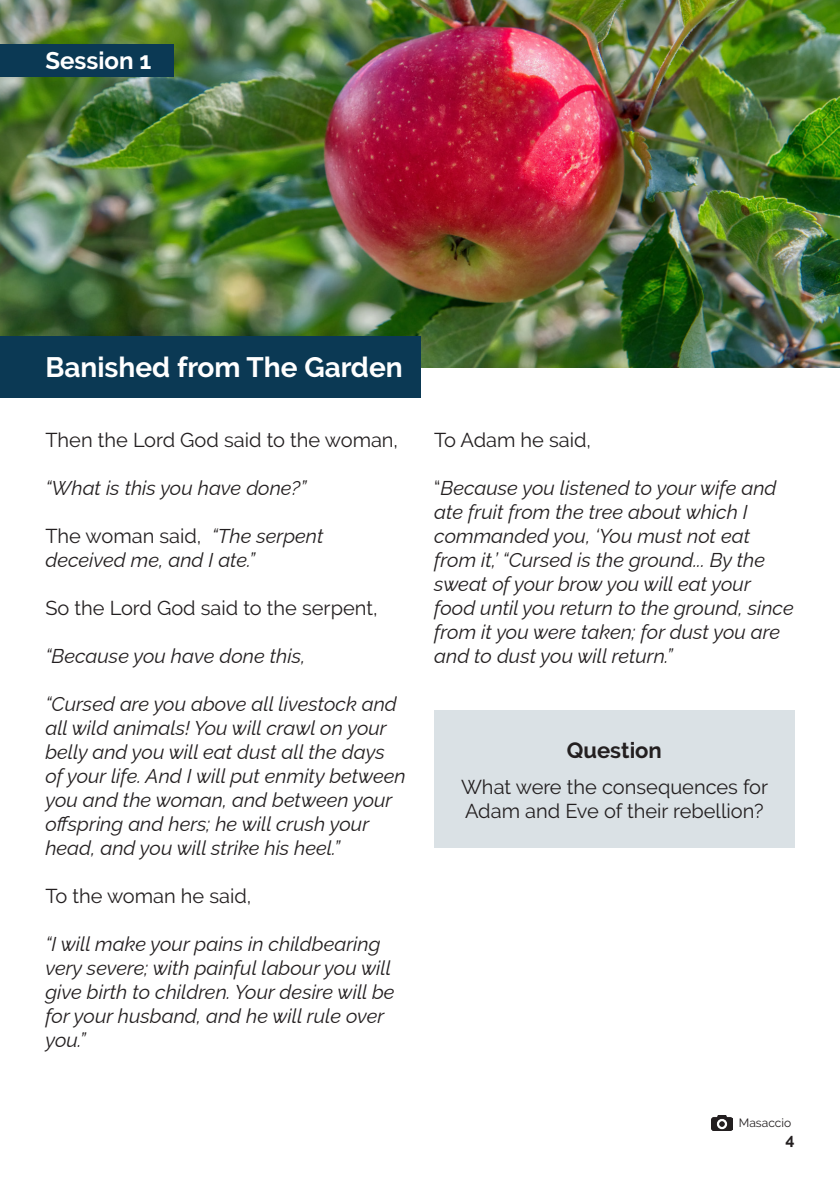
<style>
.page{position:relative;width:840px;height:1191px;background:#fff}
.page>*{position:absolute;margin:0;border:0;box-sizing:border-box;transform-origin:0 0}
.t1{font:700 28px "Raleway";color:#fff}
.t2{font:700 24px "Raleway";color:#fff}
.t3{font:700 22px "Raleway";color:#231f20}
.t4{font:italic 100 20px/24px "Raleway";color:#231f20}
.t5{font:20px/24px "Raleway";color:#231f20}
.t6{font:700 16px "Raleway";color:#231f20}
.t7{font:12px "Raleway";color:#231f20}
.s1{font-weight:100;font-style:italic}
.s2{font-weight:400;font-style:normal}
</style>
<div class="page">
<hr style="left:839px;top:44px;width:1px;height:32px;background:#0b3954">
<div style="left:434px;top:710px;width:360px;height:137px;background:#dae1e5"></div>
<img style="left:0;top:0;width:839px;height:367px">
<div style="left:0;top:44px;width:173px;height:32px;background:#0b3954"></div>
<div style="left:0;top:336px;width:420px;height:62px;background:#0b3954"></div>
<img style="left:711px;top:1115px;width:20px;height:15px">
<p class="t2" style="left:45px;top:47px;width:107px">Session 1</p>
<p class="t1" style="left:45px;top:351px;width:358px">Banished from The Garden</p>
<p class="t5" style="left:45px;top:428px;width:354px">Then the Lord God said to the woman,</p>
<p class="t4" style="left:45px;top:474px;width:262px">“What is this you have done?”</p>
<p class="t5" style="left:45px;top:524px;width:279px">The woman said, <span class="s1">“The serpent</span></p>
<p class="t4" style="left:45px;top:546px;width:211px">deceived me, and I ate.”</p>
<p class="t5" style="left:45px;top:596px;width:333px">So the Lord God said to the serpent,</p>
<p class="t4" style="left:45px;top:642px;width:261px">“Because you have done this,</p>
<p class="t4" style="left:45px;top:690px;width:362px">“Cursed are you above all livestock and all wild animals! You will crawl on your belly and you will eat dust all the days of your life. And I will put enmity between you and the woman, and between your offspring and hers; he will crush your head, and you will strike his heel.”</p>
<p class="t5" style="left:45px;top:884px;width:207px">To the woman he said,</p>
<p class="t4" style="left:45px;top:930px;width:350px">“I will make your pains in childbearing very severe; with painful labour you will give birth to children. Your desire will be for your husband, and he will rule over you.”</p>
<p class="t5" style="left:434px;top:428px;width:158px">To Adam he said,</p>
<p class="t4" style="left:434px;top:474px;width:344px"><span class="s2">“</span>Because you listened to your wife and ate fruit from the tree about which I</p>
<p class="t4" style="left:434px;top:522px;width:361px">commanded you, ‘You must not eat from it,’ “Cursed is the ground... By the sweat of your brow you will eat your food until you return to the ground, since from it you were taken; for dust you are and to dust you will return.”</p>
<p class="t3" style="left:566px;top:737px;width:96px">Question</p>
<p class="t5" style="left:461px;top:774px;width:308px">What were the consequences for<br>Adam and Eve of their rebellion?</p>
<p class="t7" style="left:738px;top:1115px;width:54px">Masaccio</p>
<p class="t6" style="left:785px;top:1130px;width:11px">4</p>
</div>
